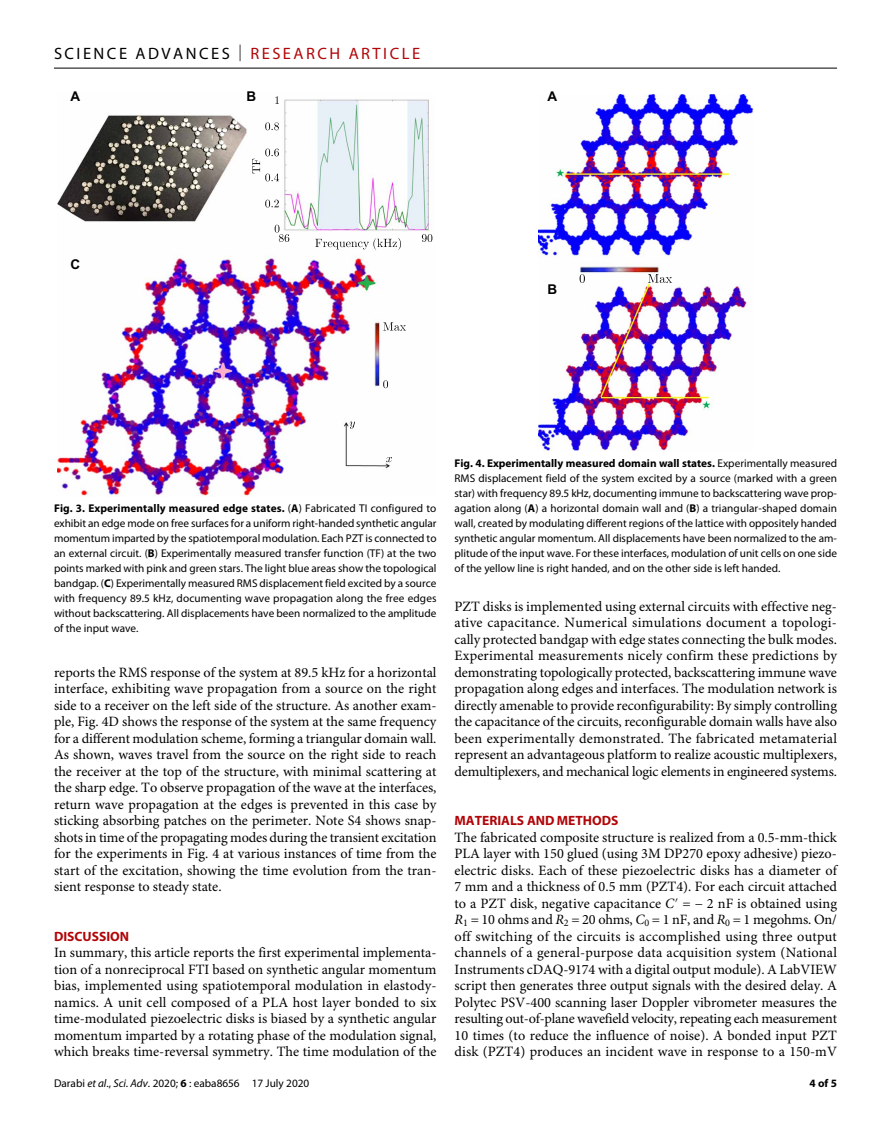
<style>
.page{position:relative;width:891px;height:1134px;background:#fff}
.page>*{position:absolute;margin:0;border:0;box-sizing:border-box;transform-origin:0 0}
.t1{font:16.5px "Myriad Pro";letter-spacing:.15em;color:#000}
.t2{font:14.25px/16.5px "Minion Pro";color:#000;text-align:justify}
.t3{font:700 13.5px "Myriad Pro";color:#b10508}
.t4{font:700 13.5px "Arial";color:#000}
.t5{font:11.25px/15px "Myriad Pro";color:#000;text-align:justify}
.t6{font:700 11.25px "Myriad Pro";color:#000}
.s1{font-weight:300}
.s2{color:#b10508}
.s3{font-weight:700}
.s4{font-style:italic}
</style>
<div class="page">
<hr style="left:54px;top:68px;width:783px;height:1px;background:#000">
<img style="left:58px;top:99px;width:375px;height:397px">
<svg style="left:386px;top:457px;width:6px;height:5px"></svg>
<svg style="left:350px;top:421px;width:5px;height:8px"></svg>
<svg style="left:383px;top:380px;width:5px;height:8px"></svg>
<svg style="left:265px;top:200px;width:14px;height:8px"></svg>
<svg style="left:252px;top:149px;width:27px;height:32px"></svg>
<svg style="left:265px;top:122px;width:14px;height:8px"></svg>
<svg style="left:275px;top:96px;width:4px;height:8px"></svg>
<svg style="left:275px;top:225px;width:157px;height:25px"></svg>
<svg style="left:383px;top:322px;width:23px;height:9px"></svg>
<img style="left:539px;top:94px;width:215px;height:357px">
<svg style="left:580px;top:274px;width:5px;height:9px"></svg>
<svg style="left:648px;top:274px;width:24px;height:9px"></svg>
<p class="t1" style="left:54px;top:40px;width:368px">SCIENCE ADVANCES <span class="s1">|</span> <span class="s2">RESEARCH ARTICLE</span></p>
<p class="t4" style="left:70px;top:88px;width:11px">A</p>
<p class="t4" style="left:70px;top:255px;width:11px">C</p>
<p class="t4" style="left:247px;top:88px;width:11px">B</p>
<p class="t4" style="left:547px;top:88px;width:11px">A</p>
<p class="t4" style="left:547px;top:281px;width:11px">B</p>
<p class="t5" style="left:54px;top:501px;width:384px"><span class="s3">Fig. 3. Experimentally measured edge states.</span> (<span class="s3">A</span>) Fabricated TI configured to exhibit an edge mode on free surfaces for a uniform right-handed synthetic angular momentum imparted by the spatiotemporal modulation. Each PZT is connected to an external circuit. (<span class="s3">B</span>) Experimentally measured transfer function (TF) at the two points marked with pink and green stars. The light blue areas show the topological bandgap. (<span class="s3">C</span>) Experimentally measured RMS displacement field excited by a source with frequency 89.5 kHz, documenting wave propagation along the free edges without backscattering. All displacements have been normalized to the amplitude of the input wave.</p>
<p class="t2" style="left:54px;top:665px;width:384px">reports the RMS response of the system at 89.5 kHz for a horizontal interface, exhibiting wave propagation from a source on the right side to a receiver on the left side of the structure. As another exam&shy;ple, Fig. 4D shows the response of the system at the same frequency for a different modulation scheme, forming a triangular domain wall.<br>As shown, waves travel from the source on the right side to reach the receiver at the top of the structure, with minimal scattering at the sharp edge. To observe propagation of the wave at the interfaces, return wave propagation at the edges is prevented in this case by sticking absorbing patches on the perimeter. Note S4 shows snap&shy;shots in time of the propagating modes during the transient excitation for the experiments in Fig. 4 at various instances of time from the start of the excitation, showing the time evolution from the tran&shy;sient response to steady state.</p>
<p class="t3" style="left:54px;top:925px;width:77px">DISCUSSION</p>
<p class="t2" style="left:54px;top:946px;width:384px">In summary, this article reports the first experimental implementa&shy;tion of a nonreciprocal FTI based on synthetic angular momentum bias, implemented using spatiotemporal modulation in elastody&shy;namics. A unit cell composed of a PLA host layer bonded to six time-modulated piezoelectric disks is biased by a synthetic angular momentum imparted by a rotating phase of the modulation signal, which breaks time-reversal symmetry. The time modulation of the</p>
<p class="t5" style="left:54px;top:1076px;width:257px">Darabi <span class="s4">et al</span>., <span class="s4">Sci. Adv.</span> 2020; <span class="s3">6</span> : eaba8656 17 July 2020</p>
<p class="t5" style="left:454px;top:456px;width:384px"><span class="s3">Fig. 4. Experimentally measured domain wall states.</span> Experimentally measured RMS displacement field of the system excited by a source (marked with a green star) with frequency 89.5 kHz, documenting immune to backscattering wave prop&shy;agation along (<span class="s3">A</span>) a horizontal domain wall and (<span class="s3">B</span>) a triangular-shaped domain wall, created by modulating different regions of the lattice with oppositely handed synthetic angular momentum. All displacements have been normalized to the am&shy;plitude of the input wave. For these interfaces, modulation of unit cells on one side of the yellow line is right handed, and on the other side is left handed.</p>
<p class="t2" style="left:454px;top:599px;width:384px">PZT disks is implemented using external circuits with effective neg&shy;ative capacitance. Numerical simulations document a topologi&shy;cally protected bandgap with edge states connecting the bulk modes.<br>Experimental measurements nicely confirm these predictions by demonstrating topologically protected, backscattering immune wave propagation along edges and interfaces. The modulation network is directly amenable to provide reconfigurability: By simply controlling the capacitance of the circuits, reconfigurable domain walls have also been experimentally demonstrated. The fabricated metamaterial represent an advantageous platform to realize acoustic multiplexers, demultiplexers, and mechanical logic elements in engineered systems.</p>
<p class="t3" style="left:454px;top:810px;width:166px">MATERIALS AND METHODS</p>
<p class="t2" style="left:454px;top:830px;width:384px">The fabricated composite structure is realized from a 0.5-mm-thick PLA layer with 150 glued (using 3M DP270 epoxy adhesive) piezo&shy;electric disks. Each of these piezoelectric disks has a diameter of 7 mm and a thickness of 0.5 mm (PZT4). For each circuit attached to a PZT disk, negative capacitance <span class="s4">C</span>′ = − 2 nF is obtained using <span class="s4">R</span><sub>1</sub> = 10 ohms and <span class="s4">R</span><sub>2</sub> = 20 ohms, <span class="s4">C</span><sub>0</sub> = 1 nF, and <span class="s4">R</span><sub>0</sub> = 1 megohms. On/ off switching of the circuits is accomplished using three output channels of a general-purpose data acquisition system (National Instruments cDAQ-9174 with a digital output module). A LabVIEW script then generates three output signals with the desired delay. A Polytec PSV-400 scanning laser Doppler vibrometer measures the resulting out-of-plane wavefield velocity, repeating each measurement 10 times (to reduce the influence of noise). A bonded input PZT disk (PZT4) produces an incident wave in response to a 150-mV</p>
<p class="t6" style="left:810px;top:1074px;width:29px">4 of 5</p>
</div>
